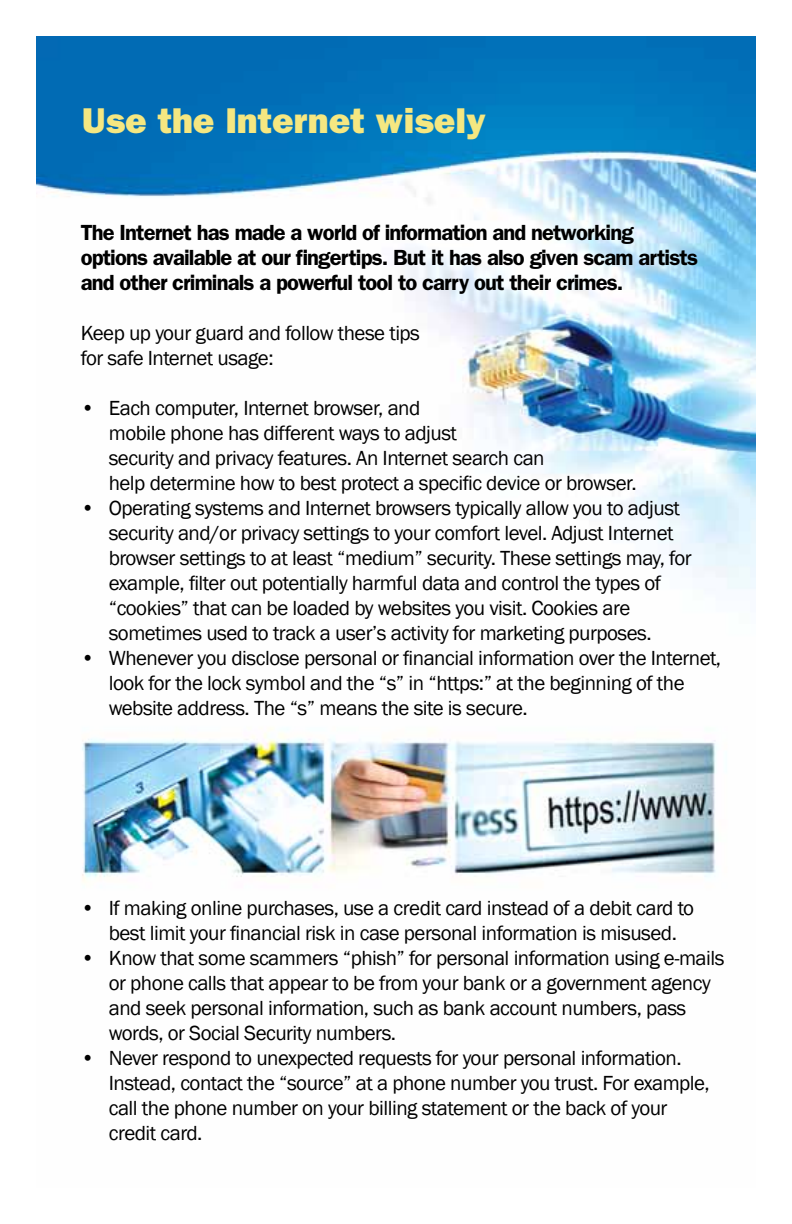
<style>
.page{position:relative;width:792px;height:1224px;background:#fff}
.page>*{position:absolute;margin:0;border:0;box-sizing:border-box;transform-origin:0 0}
.t1{font:36px "ITC Franklin Gothic Std Hvy";color:#f5e781}
.t2{font:600 22px/25px "ITC Franklin Gothic Std";letter-spacing:-.04em;color:#000}
.t3{font:21px/25px "Franklin Gothic";letter-spacing:-.025em;color:#000}
</style>
<div class="page">
<img style="left:36px;top:36px;width:720px;height:847px">
<h1 class="t1" style="left:82px;top:100px;width:405px">Use the Internet wisely</h1>
<p class="t2" style="left:81px;top:220px;width:619px">The Internet has made a world of information and networking options available at our fingertips. But it has also given scam artists and other criminals a powerful tool to carry out their crimes.</p>
<p class="t3" style="left:81px;top:321px;width:341px">Keep up your guard and follow these tips for safe Internet usage:</p>
<p class="t3" style="left:109px;top:396px;width:529px;text-indent:-28px">• Each computer, Internet browser, and<br>mobile phone has different ways to adjust<br>security and privacy features. An Internet search can<br>help determine how to best protect a specific device or browser.</p>
<p class="t3" style="left:109px;top:496px;width:585px;text-indent:-28px">• Operating systems and Internet browsers typically allow you to adjust security and/or privacy settings to your comfort level. Adjust Internet browser settings to at least “medium” security. These settings may, for example, filter out potentially harmful data and control the types of “cookies” that can be loaded by websites you visit. Cookies are sometimes used to track a user’s activity for marketing purposes.</p>
<p class="t3" style="left:109px;top:646px;width:614px;text-indent:-28px">• Whenever you disclose personal or financial information over the Internet, look for the lock symbol and the “s” in “https:” at the beginning of the website address. The “s” means the site is secure.</p>
<p class="t3" style="left:81px;top:896px;width:615px;text-align:center">• If making online purchases, use a credit card instead of a debit card to best limit your financial risk in case personal information is misused.</p>
<p class="t3" style="left:109px;top:946px;width:617px;text-indent:-28px">• Know that some scammers “phish” for personal information using e-mails or phone calls that appear to be from your bank or a government agency and seek personal information, such as bank account numbers, pass words, or Social Security numbers.</p>
<p class="t3" style="left:109px;top:1046px;width:603px;text-indent:-28px">• Never respond to unexpected requests for your personal information.<br>Instead, contact the “source” at a phone number you trust. For example, call the phone number on your billing statement or the back of your credit card.</p>
</div>
